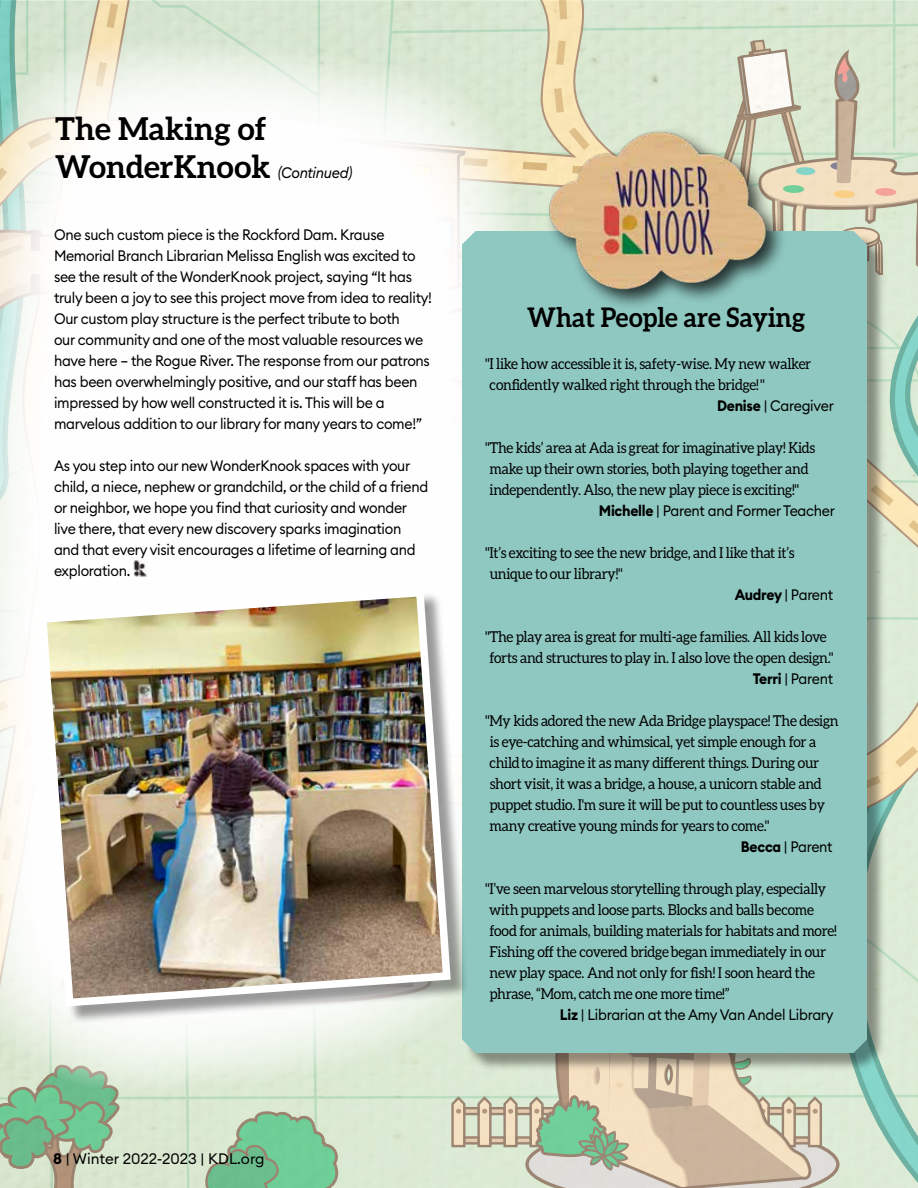
<style>
.page{position:relative;width:918px;height:1188px;background:#fff}
.page>*{position:absolute;margin:0;border:0;box-sizing:border-box;transform-origin:0 0}
.t1{font:700 31.5px/37.8px "Aleo";color:#000}
.t2{font:700 27px "Aleo";color:#000;scale:.94 1}
.t3{font:15px/21px "Aleo";letter-spacing:-.02em;color:#000;scale:.94 1}
.t4{font:15px/21px "Euclid Circular B";letter-spacing:-.02em;color:#000;scale:.94 1}
.t5{font:15px "Euclid Circular B";color:#000}
.s1{font-family:"Euclid Circular B";font-weight:400;font-style:italic;font-size:15px}
.s2{font-weight:700}
</style>
<div class="page">
<img style="left:0;top:0;width:918px;height:1188px">
<h1 class="t1" style="left:55px;top:109px;width:299px">The Making of<br>WonderKnook <span class="s1">(Continued)</span></h1>
<p class="t4" style="left:54px;top:224px;width:404px">One such custom piece is the Rockford Dam. Krause Memorial Branch Librarian Melissa English was excited to see the result of the WonderKnook project, saying “It has truly been a joy to see this project move from idea to reality!<br>Our custom play structure is the perfect tribute to both<br>our community and one of the most valuable resources we have here – the Rogue River. The response from our patrons has been overwhelmingly positive, and our staff has been impressed by how well constructed it is. This will be a marvelous addition to our library for many years to come!”</p>
<p class="t4" style="left:54px;top:455px;width:400px">As you step into our new WonderKnook spaces with your child, a niece, nephew or grandchild, or the child of a friend or neighbor, we hope you find that curiosity and wonder live there, that every new discovery sparks imagination and that every visit encourages a lifetime of learning and exploration.</p>
<p class="t5" style="left:53px;top:1149px;width:213px"><span class="s2">8</span> | Winter 2022-2023 | KDL.org</p>
<h2 class="t2" style="left:527px;top:302px;width:297px">What People are Saying</h2>
<p class="t3" style="left:485px;top:353px;width:349px">"I like how accessible it is, safety-wise. My new walker confidently walked right through the bridge! "</p>
<p class="t4" style="left:717px;top:395px;width:126px"><span class="s2">Denise</span> | Caregiver</p>
<p class="t3" style="left:490px;top:437px;width:348px;text-indent:-5px">"The kids’ area at Ada is great for imaginative play! Kids make up their own stories, both playing together and independently. Also, the new play piece is exciting!"</p>
<p class="t4" style="left:599px;top:500px;width:253px"><span class="s2">Michelle</span> | Parent and Former Teacher</p>
<p class="t3" style="left:490px;top:542px;width:326px;text-indent:-5px">"It’s exciting to see the new bridge, and I like that it’s unique to our library!"</p>
<p class="t4" style="left:735px;top:584px;width:106px"><span class="s2">Audrey</span> | Parent</p>
<p class="t3" style="left:485px;top:626px;width:372px">"The play area is great for multi-age families. All kids love forts and structures to play in. I also love the open design."</p>
<p class="t4" style="left:753px;top:668px;width:87px"><span class="s2">Terri</span> | Parent</p>
<p class="t3" style="left:485px;top:710px;width:378px">"My kids adored the new Ada Bridge playspace! The design is eye-catching and whimsical, yet simple enough for a child to imagine it as many different things. During our short visit, it was a bridge, a house, a unicorn stable and puppet studio. I'm sure it will be put to countless uses by many creative young minds for years to come."</p>
<p class="t4" style="left:741px;top:836px;width:99px"><span class="s2">Becca</span> | Parent</p>
<p class="t3" style="left:485px;top:878px;width:376px">"I’ve seen marvelous storytelling through play, especially with puppets and loose parts. Blocks and balls become food for animals, building materials for habitats and more!<br>Fishing off the covered bridge began immediately in our new play space. And not only for fish! I soon heard the phrase, “Mom, catch me one more time!”</p>
<p class="t4" style="left:560px;top:1004px;width:293px"><span class="s2">Liz</span> | Librarian at the Amy Van Andel Library</p>
</div>
